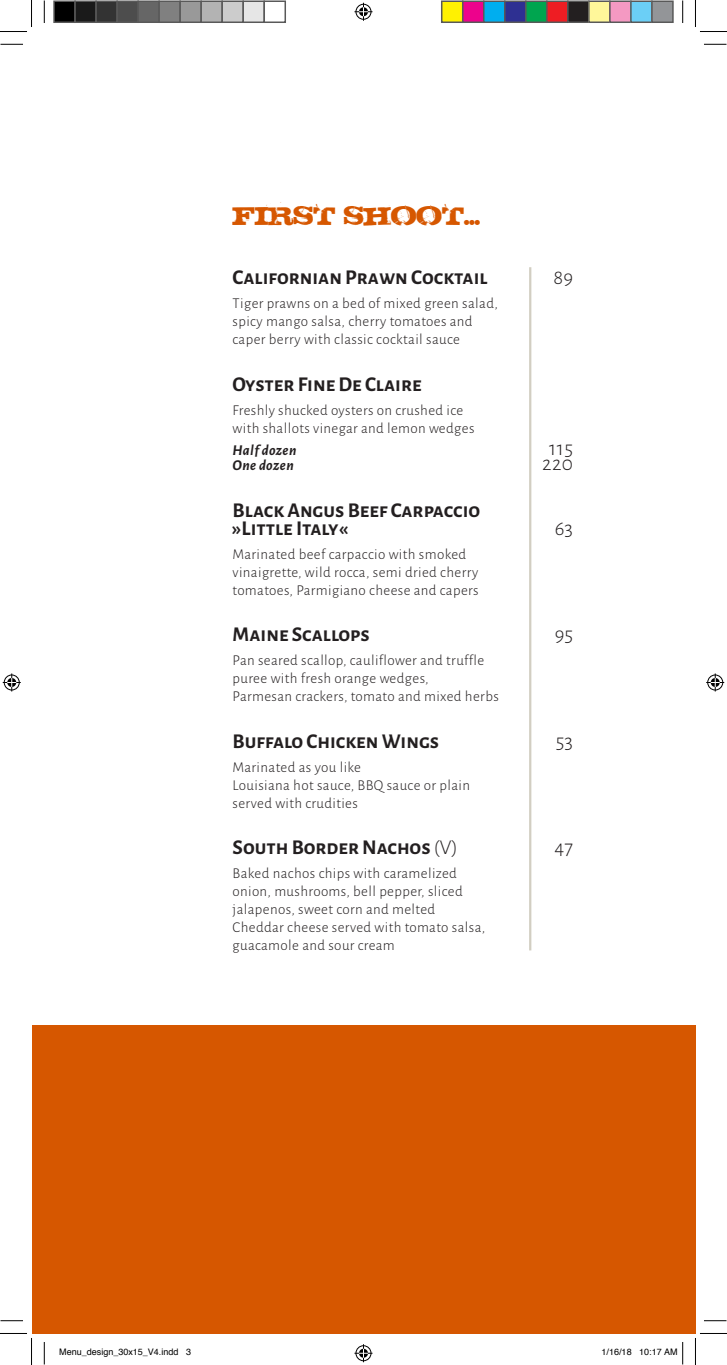
<style>
.page{position:relative;width:727px;height:1365px;background:#fff}
.page>*{position:absolute;margin:0;border:0;box-sizing:border-box;transform-origin:0 0}
.headline{font:31.5px "STEAK";color:#d65700}
.food{font:700 21px "Alegreya Sans SC";color:#231f20}
.text{font:700 21px "Alegreya Sans SC";color:#231f20}
.food-2{font:300 21px "Alegreya Sans";color:#231f20}
.text-2{font:300 21px "Alegreya Sans";letter-spacing:.025em;color:#231f20}
.text-3{font:300 15px "Alegreya Sans";letter-spacing:.025em;color:#231f20}
.food-3{font:300 15px "Alegreya Sans";letter-spacing:.025em;color:#231f20}
.text-4{font:italic 700 15px "Alegreya Sans";letter-spacing:.025em;color:#231f20}
.t1{font:9px "Helvetica";color:#000}
.s1{font-weight:300}
</style>
<div class="page">
<hr style="left:529px;top:267px;width:2px;height:683px;background:#d2cec2">
<div style="left:32px;top:1024px;width:663px;height:309px;background:#d65700"></div>
<svg style="left:0;top:44px;width:23px;height:1px"></svg>
<svg style="left:704px;top:44px;width:22px;height:1px"></svg>
<svg style="left:0;top:1320px;width:23px;height:1px"></svg>
<svg style="left:704px;top:1320px;width:22px;height:1px"></svg>
<svg style="left:44px;top:0;width:1px;height:23px"></svg>
<svg style="left:44px;top:1342px;width:1px;height:22px"></svg>
<svg style="left:682px;top:0;width:1px;height:23px"></svg>
<svg style="left:0;top:0;width:32px;height:32px"></svg>
<svg style="left:0;top:1333px;width:32px;height:31px"></svg>
<svg style="left:695px;top:0;width:31px;height:32px"></svg>
<svg style="left:695px;top:1332px;width:31px;height:32px"></svg>
<svg style="left:354px;top:3px;width:18px;height:18px"></svg>
<svg style="left:354px;top:1344px;width:18px;height:17px"></svg>
<svg style="left:3px;top:673px;width:18px;height:18px"></svg>
<svg style="left:706px;top:673px;width:18px;height:18px"></svg>
<div style="left:54px;top:1px;width:21px;height:21px;background:#000"></div>
<div style="left:53px;top:0;width:23px;height:23px;border:2px solid #595959"></div>
<div style="left:75px;top:1px;width:21px;height:21px;background:#1a1a1a"></div>
<div style="left:74px;top:0;width:23px;height:23px;border:2px solid #595959"></div>
<div style="left:96px;top:1px;width:21px;height:21px;background:#333"></div>
<div style="left:95px;top:0;width:23px;height:23px;border:2px solid #595959"></div>
<div style="left:117px;top:1px;width:21px;height:21px;background:#4d4d4d"></div>
<div style="left:116px;top:0;width:23px;height:23px;border:2px solid #595959"></div>
<div style="left:138px;top:1px;width:21px;height:21px;background:#666"></div>
<div style="left:137px;top:0;width:23px;height:23px;border:2px solid #595959"></div>
<div style="left:159px;top:1px;width:21px;height:21px;background:#808080"></div>
<div style="left:158px;top:0;width:23px;height:23px;border:2px solid #595959"></div>
<div style="left:180px;top:1px;width:21px;height:21px;background:#999"></div>
<div style="left:179px;top:0;width:23px;height:23px;border:2px solid #595959"></div>
<div style="left:201px;top:1px;width:21px;height:21px;background:#b3b3b3"></div>
<div style="left:200px;top:0;width:23px;height:23px;border:2px solid #595959"></div>
<div style="left:222px;top:1px;width:21px;height:21px;background:#ccc"></div>
<div style="left:221px;top:0;width:23px;height:23px;border:2px solid #595959"></div>
<div style="left:243px;top:1px;width:21px;height:21px;background:#e6e6e6"></div>
<div style="left:242px;top:0;width:23px;height:23px;border:2px solid #595959"></div>
<div style="left:263px;top:0;width:23px;height:23px;border:2px solid #595959"></div>
<div style="left:441px;top:1px;width:21px;height:21px;background:#fff101"></div>
<div style="left:441px;top:0;width:22px;height:23px;border:2px solid #595959"></div>
<div style="left:462px;top:1px;width:21px;height:21px;background:#ed028c"></div>
<div style="left:462px;top:0;width:22px;height:23px;border:2px solid #595959"></div>
<div style="left:483px;top:1px;width:21px;height:21px;background:#00aeef"></div>
<div style="left:483px;top:0;width:22px;height:23px;border:2px solid #595959"></div>
<div style="left:504px;top:1px;width:21px;height:21px;background:#2e3092"></div>
<div style="left:504px;top:0;width:22px;height:23px;border:2px solid #595959"></div>
<div style="left:525px;top:1px;width:21px;height:21px;background:#00a54f"></div>
<div style="left:525px;top:0;width:22px;height:23px;border:2px solid #595959"></div>
<div style="left:546px;top:1px;width:21px;height:21px;background:#ee1d23"></div>
<div style="left:546px;top:0;width:22px;height:23px;border:2px solid #595959"></div>
<div style="left:567px;top:1px;width:21px;height:21px;background:#231f20"></div>
<div style="left:567px;top:0;width:22px;height:23px;border:2px solid #595959"></div>
<div style="left:588px;top:1px;width:21px;height:21px;background:#fff79a"></div>
<div style="left:588px;top:0;width:22px;height:23px;border:2px solid #595959"></div>
<div style="left:609px;top:1px;width:21px;height:21px;background:#f499c2"></div>
<div style="left:609px;top:0;width:22px;height:23px;border:2px solid #595959"></div>
<div style="left:630px;top:1px;width:21px;height:21px;background:#6bcff6"></div>
<div style="left:630px;top:0;width:22px;height:23px;border:2px solid #595959"></div>
<div style="left:651px;top:1px;width:21px;height:21px;background:#939598"></div>
<div style="left:651px;top:0;width:22px;height:23px;border:2px solid #595959"></div>
<svg style="left:682px;top:1342px;width:1px;height:22px"></svg>
<p class="headline" style="left:232px;top:196px;width:249px">FIRST SHOOT...</p>
<p class="food" style="left:232px;top:262px;width:256px">CalifornianPrawnCocktail</p>
<p class="food-3" style="left:232px;top:293px;width:266px">Tiger prawns on a bed of mixed green salad,</p>
<p class="text-3" style="left:232px;top:311px;width:241px">spicy mango salsa, cherry tomatoes and</p>
<p class="text-3" style="left:232px;top:329px;width:229px">caper berry with classic cocktail sauce</p>
<p class="food" style="left:232px;top:368px;width:190px">OysterFineDeClaire</p>
<p class="text-3" style="left:232px;top:400px;width:232px">Freshly shucked oysters on crushed ice</p>
<p class="text-3" style="left:232px;top:418px;width:243px">with shallots vinegar and lemon wedges</p>
<p class="text-4" style="left:232px;top:439px;width:65px">Halfdozen</p>
<p class="text-4" style="left:232px;top:454px;width:63px">One dozen</p>
<p class="text" style="left:232px;top:494px;width:249px">BlackAngusBeefCarpaccio</p>
<p class="food" style="left:232px;top:512px;width:117px">»LittleItaly»</p>
<p class="food-3" style="left:232px;top:544px;width:235px">Marinated beef carpaccio with smoked</p>
<p class="text-3" style="left:232px;top:562px;width:247px">vinaigrette, wild rocca, semi dried cherry</p>
<p class="text-3" style="left:232px;top:580px;width:247px">tomatoes, Parmigiano cheese and capers</p>
<p class="food" style="left:232px;top:619px;width:139px">MaineScallops</p>
<p class="food-3" style="left:232px;top:650px;width:253px">Pan seared scallop, cauliflower and truffle</p>
<p class="text-3" style="left:232px;top:668px;width:197px">puree with fresh orange wedges,</p>
<p class="text-3" style="left:232px;top:686px;width:267px">Parmesan crackers, tomato and mixed herbs</p>
<p class="food" style="left:232px;top:725px;width:208px">BuffaloChickenWings</p>
<p class="food-3" style="left:232px;top:757px;width:130px">Marinated as you like</p>
<p class="text-3" style="left:232px;top:775px;width:239px">Louisiana hot sauce, BBQsauce or plain</p>
<p class="text-3" style="left:232px;top:793px;width:127px">served with crudities</p>
<p class="food" style="left:232px;top:832px;width:227px">SouthBorderNachos <span class="s1">(V(</span></p>
<p class="food-3" style="left:232px;top:863px;width:226px">Baked nachos chips with caramelized</p>
<p class="text-3" style="left:232px;top:881px;width:231px">onion, mushrooms, bell pepper, sliced</p>
<p class="text-3" style="left:232px;top:899px;width:204px">jalapenos, sweet corn and melted</p>
<p class="text-3" style="left:232px;top:917px;width:254px">Cheddar cheese served with tomato salsa,</p>
<p class="text-3" style="left:232px;top:935px;width:164px">guacamole and sour cream</p>
<p class="food-2" style="left:553px;top:263px;width:21px">89</p>
<p class="text-2" style="left:549px;top:434px;width:25px">115</p>
<p class="text-2" style="left:542px;top:449px;width:33px">220</p>
<p class="food-2" style="left:554px;top:514px;width:20px">63</p>
<p class="food-2" style="left:554px;top:620px;width:20px">95</p>
<p class="food-2" style="left:555px;top:727px;width:19px">53</p>
<p class="food-2" style="left:554px;top:833px;width:20px">47</p>
<p class="t1" style="left:59px;top:1345px;width:121px">Menu_design_30x15 V_ 4.indd</p>
<p class="t1" style="left:186px;top:1345px;width:7px">3</p>
<p class="t1" style="left:601px;top:1345px;width:32px">1/16/18</p>
<p class="t1" style="left:639px;top:1345px;width:40px">10:17 AM</p>
</div>
